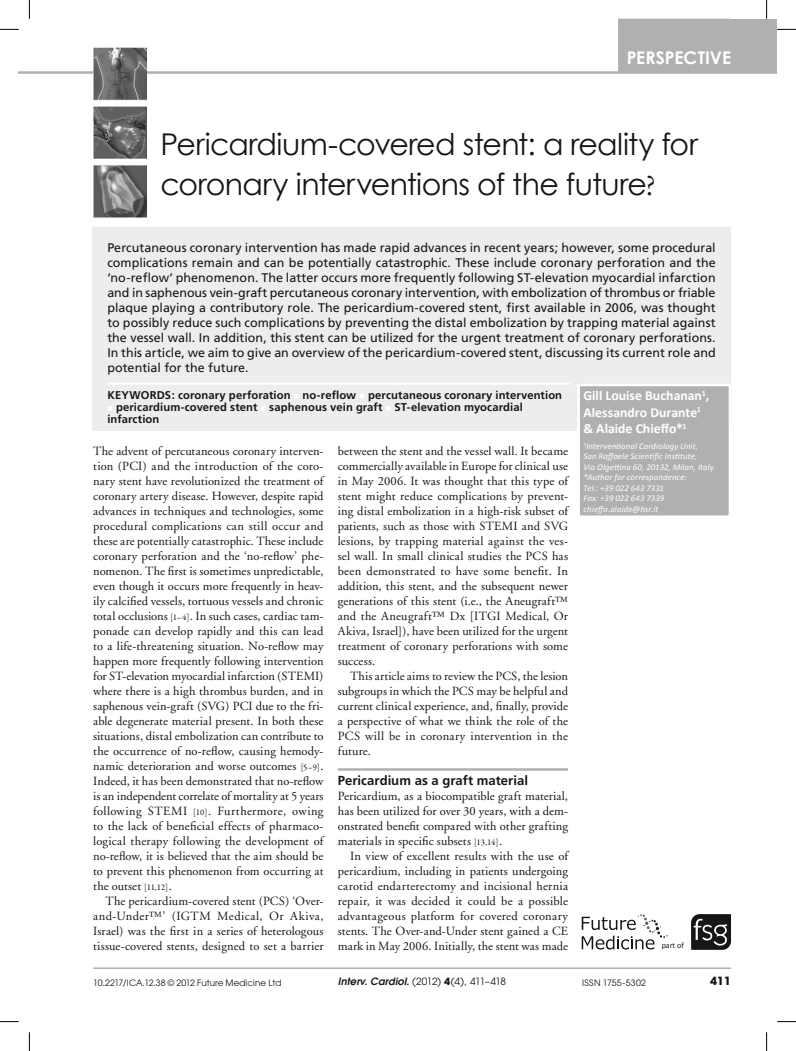
<style>
.page{position:relative;width:796px;height:1051px;background:#fff}
.page>*{position:absolute;margin:0;border:0;box-sizing:border-box;transform-origin:0 0}
.t1{font:30px/40px "Century Gothic";letter-spacing:-.02em;color:#151616}
.t2{font:700 17.5px "Century Gothic";color:#fff}
.t3{font:700 13.75px/16.5px "Calibri";color:#fff}
.t4{font:700 13.12px "Frutiger";color:#151616}
.t5{font:12.5px/15px "Adobe Garamond";letter-spacing:.01em;color:#151616;text-align:justify}
.t6{font:12.5px/15px "Frutiger";color:#151616;text-align:justify}
.t7{font:700 11.25px/11.9px "Frutiger";letter-spacing:.01em;color:#151616}
.t8{font:700 11.25px "Avant Garde";color:#151616}
.t9{font:10px "Avant Garde";letter-spacing:-.05em;color:#151616}
.t10{font:italic 8.75px/10.5px "Calibri";letter-spacing:.015em;color:#fff}
.t11{font:8.75px "Avant Garde";letter-spacing:.01em;color:#151616}
.t12{font:8.75px "Avant Garde";letter-spacing:.035em;color:#151616}
.t13{font:8.12px "Calibri";color:#151616}
.s1{font-family:"Adobe Garamond"}
.s2{color:#fff}
.s3{font-family:"Garamond Premr Pro";font-size:8.75px}
.s4{font-weight:600;font-style:italic}
.s5{font-weight:700}
</style>
<div class="page">
<hr style="left:93px;top:967px;width:638px;height:2px;background:#afb0b0">
<hr style="left:19px;top:71px;width:758px;height:3px;background:#afb0b0">
<div style="left:717px;top:19px;width:60px;height:54px;background:#afb0b0"></div>
<svg style="left:691px;top:914px;width:40px;height:36px"></svg>
<svg style="left:582px;top:914px;width:85px;height:35px"></svg>
<div style="left:618px;top:19px;width:113px;height:53px;background:#afb0b0"></div>
<hr style="left:338px;top:768px;width:230px;height:3px;background:#afb0b0">
<div style="left:93px;top:228px;width:637px;height:202px;background:#eceded"></div>
<hr style="left:107px;top:383px;width:463px;height:2px;background:#fff">
<div style="left:92px;top:227px;width:639px;height:204px;border:1px solid #eceded"></div>
<div style="left:579px;top:385px;width:151px;height:132px;background:#afb0b0"></div>
<div style="left:577px;top:384px;width:154px;height:134px;border:2px solid #fff"></div>
<img style="left:93px;top:48px;width:53px;height:170px">
<svg style="left:0;top:29px;width:19px;height:1px"></svg>
<svg style="left:777px;top:29px;width:19px;height:1px"></svg>
<svg style="left:0;top:1021px;width:19px;height:1px"></svg>
<svg style="left:777px;top:1021px;width:19px;height:1px"></svg>
<svg style="left:29px;top:0;width:1px;height:19px"></svg>
<svg style="left:29px;top:1032px;width:1px;height:19px"></svg>
<svg style="left:766px;top:0;width:1px;height:19px"></svg>
<svg style="left:766px;top:1032px;width:1px;height:19px"></svg>
<h2 class="t2" style="left:627px;top:45px;width:106px">PERSPECTIVE</h2>
<h1 class="t1" style="left:160px;top:123px;width:539px">Pericardium-covered stent: a reality for coronary interventions of the future<span class="s1">?</span></h1>
<p class="t6" style="left:107px;top:240px;width:610px">Percutaneous coronary intervention has made rapid advances in recent years; however, some procedural complications remain and can be potentially catastrophic. These include coronary perforation and the ‘no-reflow’ phenomenon. The latter occurs more frequently following ST-elevation myocardial infarction and in saphenous vein-graft percutaneous coronary intervention, with embolization of thrombus or friable plaque playing a contributory role. The pericardium-covered stent, first available in 2006, was thought to possibly reduce such complications by preventing the distal embolization by trapping material against the vessel wall. In addition, this stent can be utilized for the urgent treatment of coronary perforations.<br>In this article, we aim to give an overview of the pericardium-covered stent, discussing its current role and potential for the future.</p>
<p class="t7" style="left:107px;top:389px;width:456px">Keywords: coronary perforation <span class="s2">■</span> no-reflow <span class="s2">■</span> percutaneous coronary intervention</p>
<p class="t7" style="left:107px;top:401px;width:417px"><span class="s2">■</span> pericardium-covered stent <span class="s2">■</span> saphenous vein graft <span class="s2">■</span> ST-elevation myocardial infarction</p>
<p class="t3" style="left:583px;top:387px;width:127px">Gill Louise Buchanan<sup>1</sup>,<br>Alessandro Durante<sup>1 </sup>&amp; Alaide Chieffo*<sup>1</sup></p>
<p class="t10" style="left:583px;top:440px;width:132px"><sup>1</sup>Interventional Cardiology Unit,<br>San Raffaele Scientific Institute,<br>Via Olgettina 60, 20132, Milan, Italy *Author for correspondence:<br>Tel.: +39 022 643 7331<br>Fax: +39 022 643 7339 chieffo.alaide@hsr.it</p>
<p class="t5" style="left:93px;top:444px;width:232px">The advent of percutaneous coronary interven&shy;tion (PCI) and the introduction of the coro&shy;nary stent have revolutionized the treatment of coronary artery disease. However, despite rapid advances in techniques and technologies, some procedural complications can still occur and these are potentially catastrophic. These include coronary perforation and the ‘no-reflow’ phe&shy;nomenon. The first is sometimes unpredictable, even though it occurs more frequently in heav&shy;ily calcified vessels, tortuous vessels and chronic total occlusions <span class="s3">[1–4]</span>. In such cases, cardiac tam&shy;ponade can develop rapidly and this can lead to a life-threatening situation. No-reflow may happen more frequently following intervention for ST-elevation myocardial infarction (STEMI) where there is a high thrombus burden, and in saphenous vein-graft (SVG) PCI due to the fri&shy;able degenerate material present. In both these situations, distal embolization can contribute to the occurrence of no-reflow, causing hemody&shy;namic deterioration and worse outcomes <span class="s3">[5–9]</span>.<br>Indeed, it has been demonstrated that no-reflow is an independent correlate of mortality at 5 years following STEMI <span class="s3">[10]</span>. Furthermore, owing to the lack of beneficial effects of pharmaco&shy;logical therapy following the development of no-reflow, it is believed that the aim should be to prevent this phenomenon from occurring at the outset <span class="s3">[11,12]</span>.</p>
<p class="t5" style="left:93px;top:894px;width:232px;text-indent:12px">The pericardium-covered stent (PCS) ‘Over&shy;and-Under™’ (IGTM Medical, Or Akiva, Israel) was the first in a series of heterologous tissue-covered stents, designed to set a barrier</p>
<p class="t5" style="left:338px;top:444px;width:232px">between the stent and the vessel wall. It became commercially available in Europe for clinical use in May 2006. It was thought that this type of stent might reduce complications by prevent&shy;ing distal embolization in a high-risk subset of patients, such as those with STEMI and SVG lesions, by trapping material against the ves&shy;sel wall. In small clinical studies the PCS has been demonstrated to have some benefit. In addition, this stent, and the subsequent newer generations of this stent (i.e., the Aneugraft™ and the Aneugraft™ Dx [ITGI Medical, Or Akiva, Israel]), have been utilized for the urgent treatment of coronary perforations with some success.</p>
<p class="t5" style="left:338px;top:669px;width:232px;text-indent:12px">This article aims to review the PCS, the lesion subgroups in which the PCS may be helpful and current clinical experience, and, finally, provide a perspective of what we think the role of the PCS will be in coronary intervention in the future.</p>
<p class="t4" style="left:338px;top:773px;width:192px">Pericardium as a graft material</p>
<p class="t5" style="left:338px;top:789px;width:232px">Pericardium, as a biocompatible graft material, has been utilized for over 30 years, with a dem&shy;onstrated benefit compared with other grafting materials in specific subsets <span class="s3">[13,14]</span>.</p>
<p class="t5" style="left:338px;top:849px;width:232px;text-indent:12px">In view of excellent results with the use of pericardium, including in patients undergoing carotid endarterectomy and incisional hernia repair, it was decided it could be a possible advantageous platform for covered coronary stents. The Over-and-Under stent gained a CE mark in May 2006. Initially, the stent was made</p>
<p class="t13" style="left:662px;top:940px;width:24px">part of</p>
<p class="t11" style="left:93px;top:977px;width:190px">10.2217/ICA.12.38 © 2012 Future Medicine Ltd</p>
<p class="t9" style="left:338px;top:976px;width:170px"><span class="s4">Interv. Cardiol.</span> (2012) <span class="s5">4</span>(4), 411–418</p>
<p class="t12" style="left:582px;top:977px;width:65px">ISSN 1755-5302</p>
<p class="t8" style="left:710px;top:973px;width:22px">411</p>
</div>
